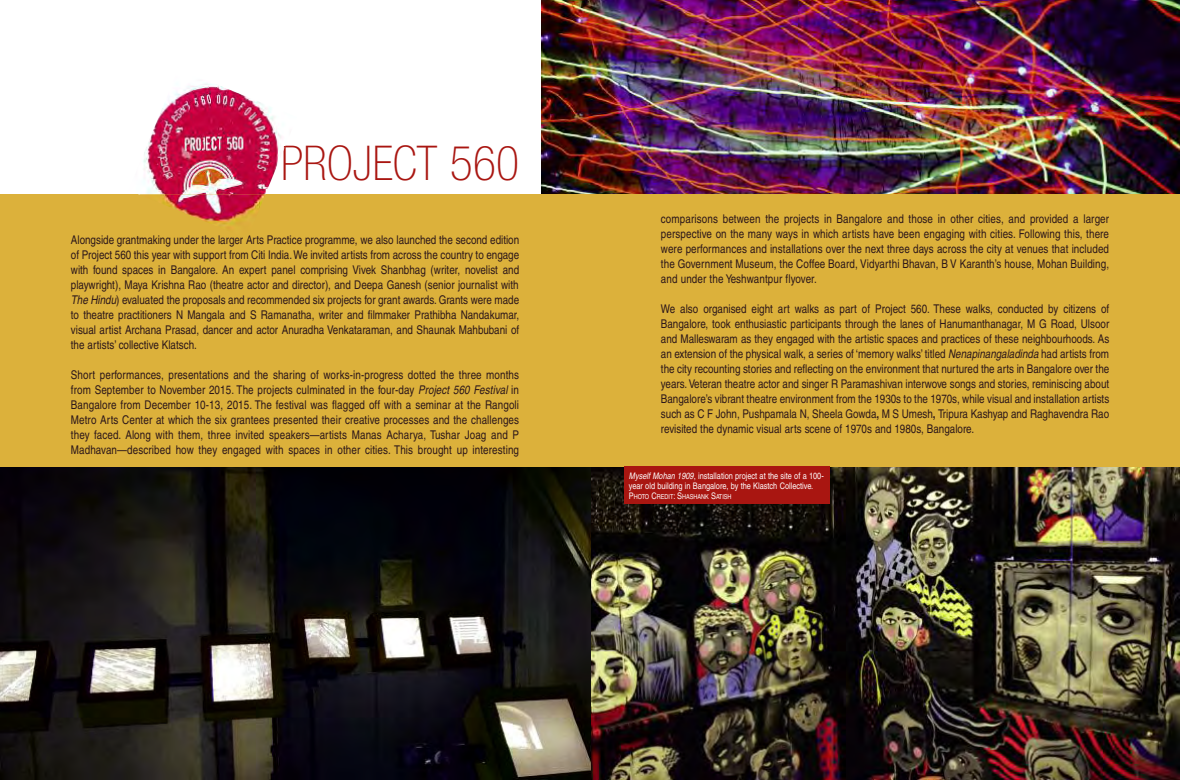
<style>
.page{position:relative;width:1180px;height:780px;background:#fff}
.page>*{position:absolute;margin:0;border:0;box-sizing:border-box;transform-origin:0 0}
.t1{font:100 condensed 48px "Helvetica Neue";color:#a91611}
.t2{font:condensed 12px/15px "Helvetica LT";color:#2b161a;text-align:justify}
.t3{font:condensed 9px/10px "Helvetica LT";color:#fff}
.t4{font:condensed 6.8px "Helvetica LT";color:#fff}
.s1{font-style:italic}
.s2{font-weight:700}
.s3{font-size:9px}
</style>
<div class="page">
<img style="left:590px;top:466px;width:589px;height:314px">
<img style="left:542px;top:0;width:637px;height:194px">
<img style="left:0;top:466px;width:590px;height:314px">
<div style="left:0;top:194px;width:1179px;height:272px;background:#dcb13b"></div>
<div style="left:624px;top:466px;width:205px;height:38px;background:#a91611"></div>
<img style="left:143px;top:83px;width:143px;height:111px">
<img style="left:139px;top:194px;width:126px;height:32px">
<h1 class="t1" style="left:281px;top:146px;width:240px">PROJECT 560</h1>
<p class="t2" style="left:71px;top:232px;width:450px">Alongside grantmaking under the larger Arts Practice programme, we also launched the second edition of Project 560 this year with support from Citi India. We invited artists from across the country to engage with found spaces in Bangalore. An expert panel comprising Vivek Shanbhag (writer, novelist and playwright), Maya Krishna Rao (theatre actor and director), and Deepa Ganesh (senior journalist with <span class="s1">The Hindu</span>) evaluated the proposals and recommended six projects for grant awards. Grants were made to theatre practitioners N Mangala and S Ramanatha, writer and filmmaker Prathibha Nandakumar, visual artist Archana Prasad, dancer and actor Anuradha Venkataraman, and Shaunak Mahbubani of the artists’ collective Klatsch.</p>
<p class="t2" style="left:71px;top:367px;width:449px">Short performances, presentations and the sharing of works-in-progress dotted the three months from September to November 2015. The projects culminated in the four-day <span class="s1">Project 560 Festival</span> in Bangalore from December 10-13, 2015. The festival was flagged off with a seminar at the Rangoli Metro Arts Center at which the six grantees presented their creative processes and the challenges they faced. Along with them, three invited speakers—artists Manas Acharya, Tushar Joag and P Madhavan—described how they engaged with spaces in other cities. This brought up interesting</p>
<p class="t2" style="left:661px;top:211px;width:449px">comparisons between the projects in Bangalore and those in other cities, and provided a larger perspective on the many ways in which artists have been engaging with cities. Following this, there were performances and installations over the next three days across the city at venues that included the Government Museum, the Coffee Board, Vidyarthi Bhavan, B V Karanth’s house, Mohan Building, and under the Yeshwantpur flyover.</p>
<p class="t2" style="left:661px;top:301px;width:450px">We also organised eight art walks as part of Project 560. These walks, conducted by citizens of Bangalore, took enthusiastic participants through the lanes of Hanumanthanagar, M G Road, Ulsoor and Malleswaram as they engaged with the artistic spaces and practices of these neighbourhoods. As an extension of the physical walk, a series of ‘memory walks’ titled <span class="s1">Nenapinangaladinda</span> had artists from the city recounting stories and reflecting on the environment that nurtured the arts in Bangalore over the years. Veteran theatre actor and singer R Paramashivan interwove songs and stories, reminiscing about Bangalore’s vibrant theatre environment from the 1930s to the 1970s, while visual and installation artists such as C F John, Pushpamala N, Sheela Gowda<span class="s2">,</span> M S Umesh<span class="s2">,</span> Tripura Kashyap and Raghavendra Rao revisited the dynamic visual arts scene of 1970s and 1980s, Bangalore.</p>
<p class="t3" style="left:628px;top:470px;width:196px"><span class="s1">Myself Mohan 1909</span>, installation project at the site of a 100- year old building in Bangalore, by the Klastch Collective.</p>
<p class="t4" style="left:628px;top:492px;width:104px"><span class="s3">P</span>HOTO <span class="s3">C</span>REDIT<span class="s3">: S</span>HASHANK <span class="s3">S</span>ATISH</p>
</div>
